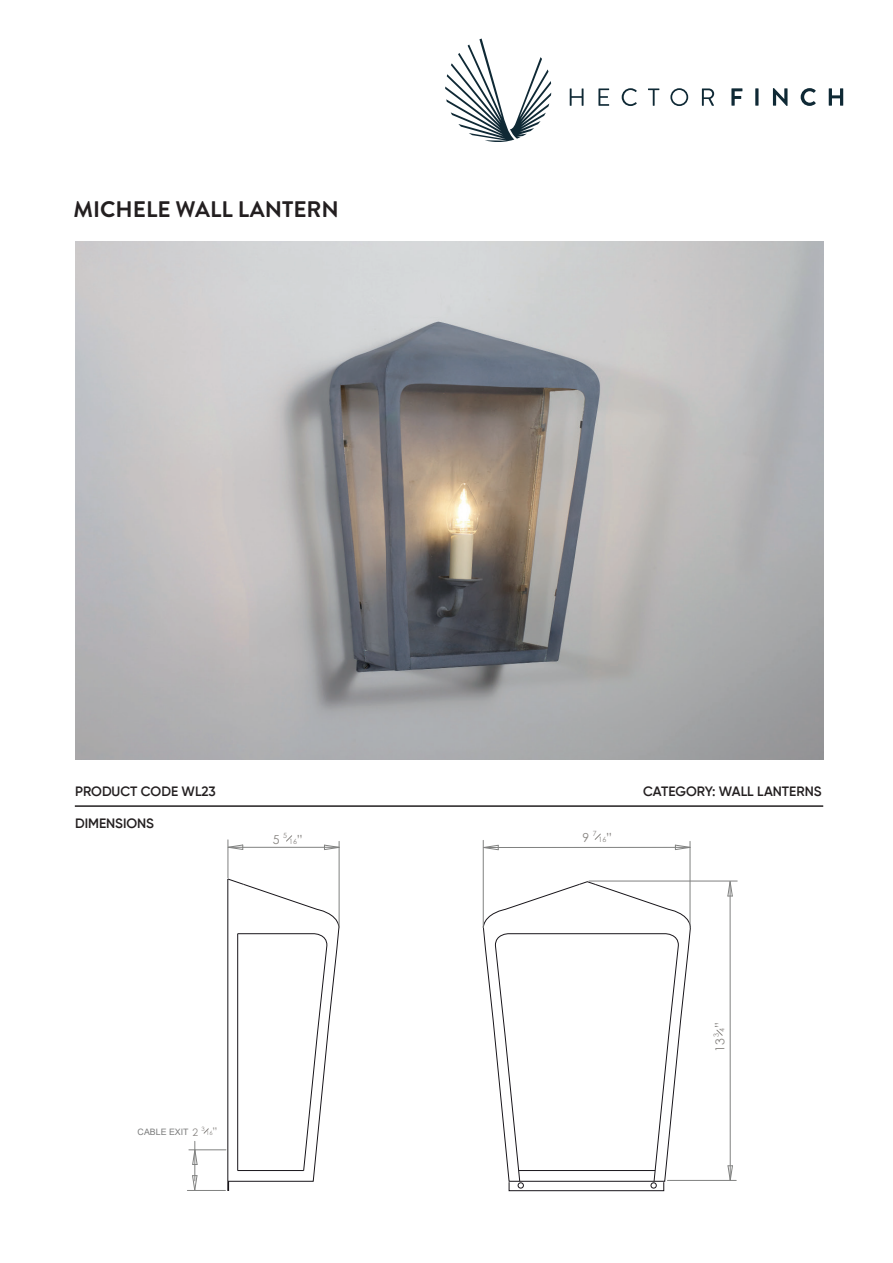
<style>
.page{position:relative;width:893px;height:1263px;background:#fff}
.page>*{position:absolute;margin:0;border:0;box-sizing:border-box;transform-origin:0 0}
.t1{font:700 22.5px "Brandon Grotesque";color:#231f20}
.t2{font:600 13.5px "Gilroy";color:#231f20}
.t3{font:8.85px "Arial";color:#7b7c7c}
</style>
<div class="page">
<hr style="left:75px;top:805px;width:748px;height:2px;background:#231f20">
<svg style="left:570px;top:88px;width:13px;height:18px"></svg>
<svg style="left:598px;top:88px;width:11px;height:18px"></svg>
<svg style="left:622px;top:88px;width:15px;height:18px"></svg>
<svg style="left:648px;top:88px;width:11px;height:18px"></svg>
<svg style="left:670px;top:88px;width:18px;height:18px"></svg>
<svg style="left:702px;top:88px;width:12px;height:18px"></svg>
<svg style="left:731px;top:88px;width:11px;height:18px"></svg>
<hr style="left:755px;top:88px;width:3px;height:18px;background:#0f2935">
<svg style="left:773px;top:88px;width:14px;height:18px"></svg>
<svg style="left:801px;top:88px;width:15px;height:18px"></svg>
<svg style="left:829px;top:88px;width:14px;height:18px"></svg>
<svg style="left:445px;top:39px;width:106px;height:103px"></svg>
<svg style="left:483px;top:884px;width:208px;height:159px"></svg>
<svg style="left:495px;top:933px;width:184px;height:249px"></svg>
<hr style="left:519px;top:1170px;width:136px;height:1px;background:#18151a">
<svg style="left:579px;top:881px;width:17px;height:4px"></svg>
<svg style="left:728px;top:882px;width:5px;height:15px"></svg>
<svg style="left:728px;top:1165px;width:5px;height:15px"></svg>
<hr style="left:730px;top:883px;width:1px;height:297px;background:#808180">
<hr style="left:667px;top:1180px;width:69px;height:1px;background:#808180">
<hr style="left:589px;top:881px;width:148px;height:1px;background:#808180">
<svg style="left:229px;top:845px;width:14px;height:5px"></svg>
<svg style="left:324px;top:845px;width:15px;height:5px"></svg>
<hr style="left:339px;top:841px;width:1px;height:87px;background:#808180">
<hr style="left:228px;top:840px;width:1px;height:38px;background:#808180">
<svg style="left:484px;top:845px;width:15px;height:5px"></svg>
<svg style="left:675px;top:845px;width:15px;height:5px"></svg>
<hr style="left:485px;top:847px;width:205px;height:1px;background:#808180">
<hr style="left:690px;top:841px;width:1px;height:87px;background:#808180">
<hr style="left:483px;top:840px;width:1px;height:88px;background:#808180">
<hr style="left:229px;top:847px;width:110px;height:1px;background:#808180">
<svg style="left:192px;top:1175px;width:5px;height:15px"></svg>
<svg style="left:192px;top:1150px;width:5px;height:15px"></svg>
<hr style="left:189px;top:1149px;width:37px;height:1px;background:#808180">
<hr style="left:187px;top:1190px;width:38px;height:1px;background:#808180">
<hr style="left:195px;top:1141px;width:1px;height:40px;background:#808180">
<svg style="left:227px;top:878px;width:112px;height:313px"></svg>
<div style="left:509px;top:1182px;width:155px;height:9px;border:1px solid #18151a"></div>
<svg style="left:518px;top:1182px;width:6px;height:6px"></svg>
<svg style="left:651px;top:1182px;width:5px;height:6px"></svg>
<img style="left:75px;top:241px;width:748px;height:518px">
<svg style="left:286px;top:835px;width:6px;height:7px"></svg>
<svg style="left:716px;top:1029px;width:7px;height:7px"></svg>
<svg style="left:594px;top:833px;width:7px;height:7px"></svg>
<svg style="left:203px;top:1128px;width:6px;height:6px"></svg>
<h1 class="t1" style="left:73px;top:194px;width:267px">MICHELE WALL LANTERN</h1>
<p class="t2" style="left:75px;top:783px;width:142px">PRODUCT CODE WL23</p>
<p class="t2" style="left:643px;top:783px;width:180px">CATEGORY: WALL LANTERNS</p>
<p class="t2" style="left:75px;top:815px;width:80px">DIMENSIONS</p>
<p class="t3" style="left:138px;top:1125px;width:52px">CABLE EXIT</p>
</div>
